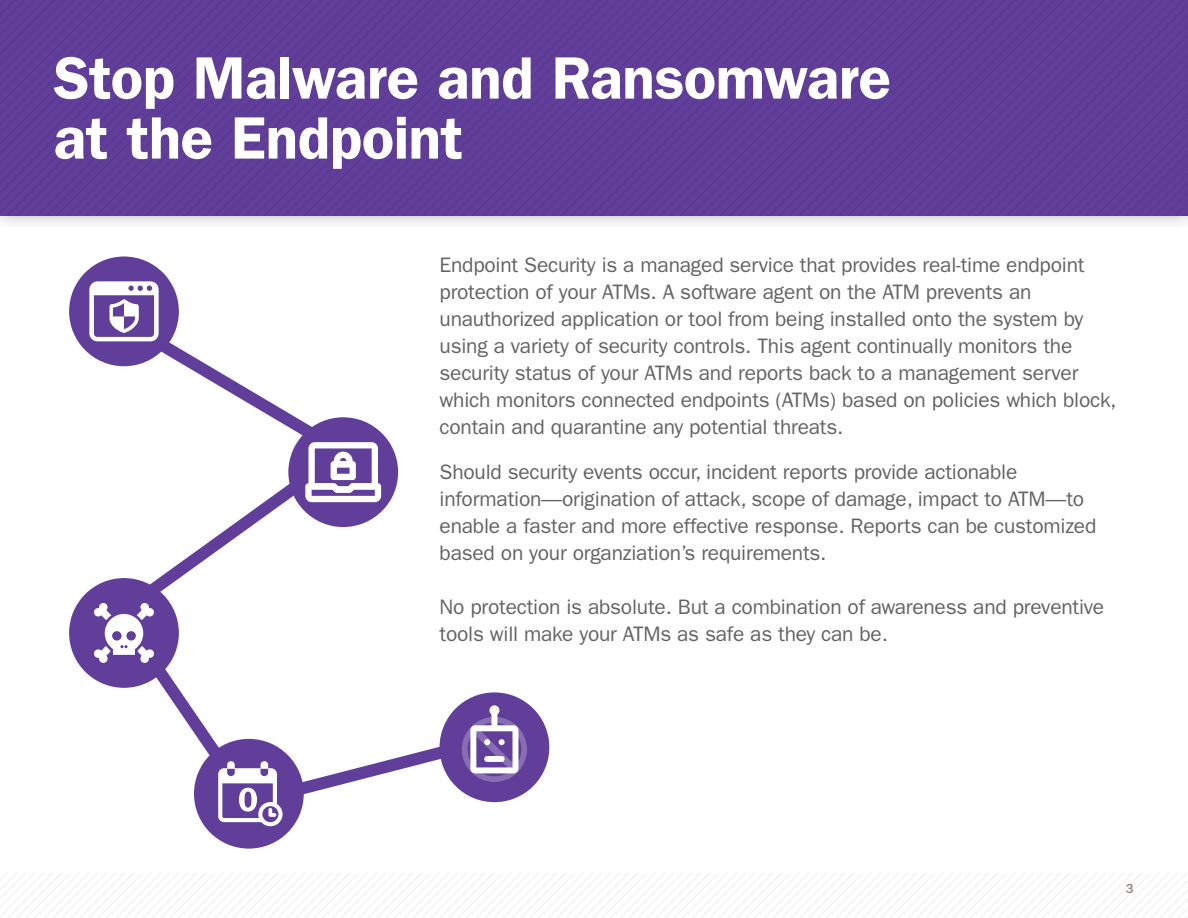
<style>
.page{position:relative;width:1188px;height:918px;background:#fff}
.page>*{position:absolute;margin:0;border:0;box-sizing:border-box;transform-origin:0 0}
.t1{font:600 60px "ITC Franklin Gothic Std";letter-spacing:-.01em;color:#fff}
.t2{font:21px/27px "ITC Franklin Gothic Std";letter-spacing:-.01em;color:#636366}
.t3{font:500 13.5px "ITC Franklin Gothic Std";color:#918883}
</style>
<div class="page">
<div style="left:0;top:0;width:1188px;height:232px;background:#231f20;opacity:.3"></div>
<div style="left:692px;top:0;width:10px;height:216px;background:#603e99"></div>
<div style="left:702px;top:0;width:10px;height:216px;background:#603e99"></div>
<div style="left:712px;top:0;width:10px;height:216px;background:#603e99"></div>
<div style="left:722px;top:0;width:10px;height:216px;background:#603e99"></div>
<div style="left:732px;top:0;width:10px;height:216px;background:#603e99"></div>
<div style="left:742px;top:0;width:10px;height:216px;background:#603e99"></div>
<div style="left:752px;top:0;width:9px;height:216px;background:#603e99"></div>
<div style="left:761px;top:0;width:10px;height:216px;background:#603e99"></div>
<div style="left:771px;top:0;width:10px;height:216px;background:#603e99"></div>
<div style="left:781px;top:0;width:10px;height:216px;background:#603e99"></div>
<div style="left:791px;top:0;width:10px;height:216px;background:#603e99"></div>
<div style="left:801px;top:0;width:10px;height:216px;background:#603e99"></div>
<div style="left:811px;top:0;width:10px;height:216px;background:#603e99"></div>
<div style="left:821px;top:0;width:10px;height:216px;background:#603e99"></div>
<div style="left:831px;top:0;width:10px;height:216px;background:#603e99"></div>
<div style="left:841px;top:0;width:10px;height:216px;background:#603e99"></div>
<div style="left:851px;top:0;width:9px;height:216px;background:#603e99"></div>
<div style="left:860px;top:0;width:10px;height:216px;background:#603e99"></div>
<div style="left:870px;top:0;width:10px;height:216px;background:#603e99"></div>
<div style="left:880px;top:0;width:10px;height:216px;background:#603e99"></div>
<div style="left:890px;top:0;width:10px;height:216px;background:#603e99"></div>
<div style="left:900px;top:0;width:10px;height:216px;background:#603e99"></div>
<div style="left:910px;top:0;width:10px;height:216px;background:#603e99"></div>
<div style="left:920px;top:0;width:10px;height:216px;background:#603e99"></div>
<div style="left:930px;top:0;width:10px;height:216px;background:#603e99"></div>
<div style="left:940px;top:0;width:10px;height:216px;background:#603e99"></div>
<div style="left:950px;top:0;width:9px;height:216px;background:#603e99"></div>
<div style="left:959px;top:0;width:10px;height:216px;background:#603e99"></div>
<div style="left:969px;top:0;width:10px;height:216px;background:#603e99"></div>
<div style="left:979px;top:0;width:10px;height:216px;background:#603e99"></div>
<div style="left:989px;top:0;width:199px;height:216px;background:#603e99"></div>
<svg style="left:0;top:873px;width:1188px;height:45px"></svg>
<svg style="left:103px;top:318px;width:406px;height:496px"></svg>
<div style="left:69px;top:256px;width:110px;height:110px;background:#603e99;border-radius:50%"></div>
<div style="left:288px;top:417px;width:110px;height:110px;background:#603e99;border-radius:50%"></div>
<div style="left:69px;top:578px;width:110px;height:110px;background:#603e99;border-radius:50%"></div>
<div style="left:194px;top:739px;width:110px;height:110px;background:#603e99;border-radius:50%"></div>
<div style="left:440px;top:692px;width:109px;height:110px;background:#603e99;border-radius:50%"></div>
<svg style="left:89px;top:281px;width:70px;height:60px"></svg>
<svg style="left:305px;top:442px;width:76px;height:60px"></svg>
<svg style="left:94px;top:603px;width:60px;height:60px"></svg>
<svg style="left:462px;top:705px;width:65px;height:77px"></svg>
<svg style="left:218px;top:761px;width:65px;height:65px"></svg>
<p class="t1" style="left:54px;top:43px;width:839px">Stop Malware and Ransomware</p>
<p class="t1" style="left:54px;top:103px;width:411px">at the Endpoint</p>
<p class="t2" style="left:440px;top:251px;width:679px">Endpoint Security is a managed service that provides real-time endpoint protection of your ATMs. A software agent on the ATM prevents an unauthorized application or tool from being installed onto the system by using a variety of security controls. This agent continually monitors the security status of your ATMs and reports back to a management server which monitors connected endpoints (ATMs) based on policies which block, contain and quarantine any potential threats.</p>
<p class="t2" style="left:440px;top:458px;width:658px">Should security events occur, incident reports provide actionable information—origination of attack, scope of damage, impact to ATM—to enable a faster and more effective response. Reports can be customized based on your organziation’s requirements.</p>
<p class="t2" style="left:440px;top:593px;width:666px">No protection is absolute. But a combination of awareness and preventive tools will make your ATMs as safe as they can be.</p>
<p class="t3" style="left:1126px;top:881px;width:9px">3</p>
</div>
